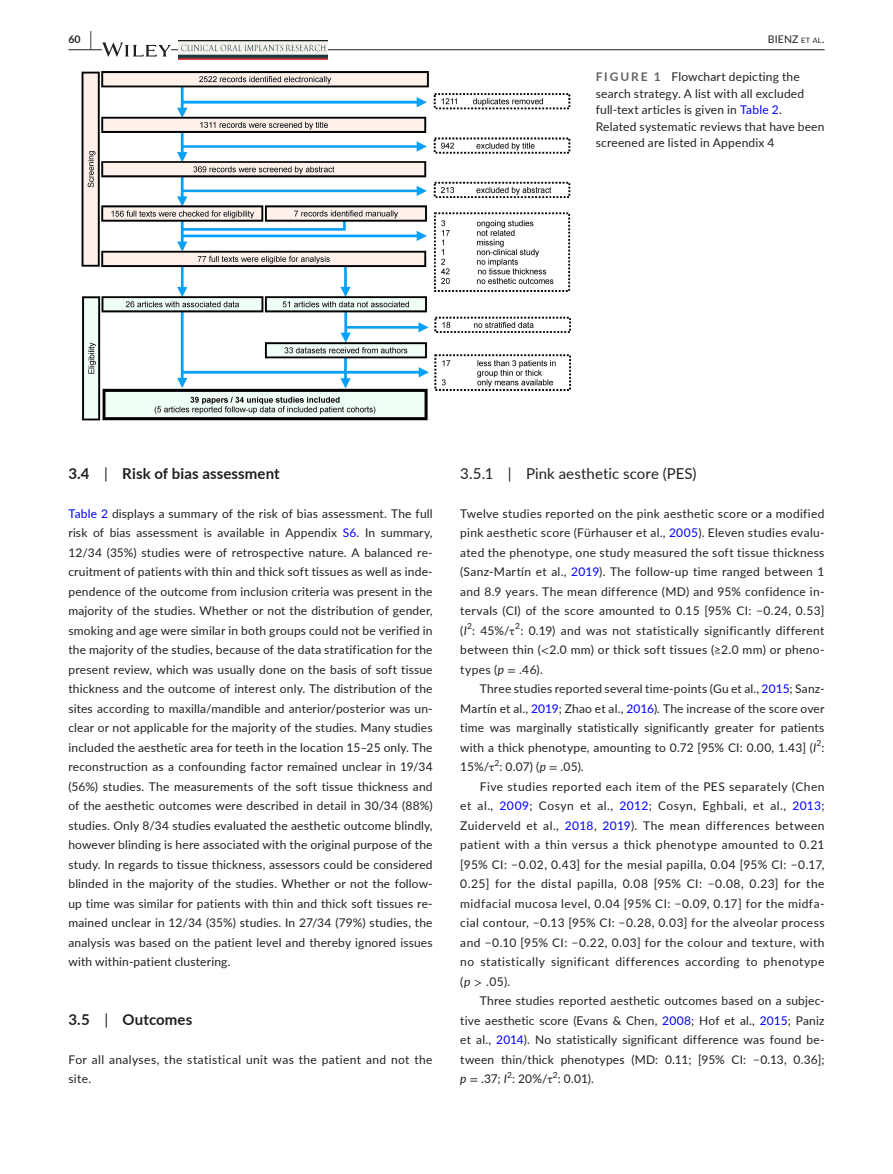
<style>
.page{position:relative;width:893px;height:1174px;background:#fff}
.page>*{position:absolute;margin:0;border:0;box-sizing:border-box;transform-origin:0 0}
.t1{font:700 15px "Lato";letter-spacing:.005em;color:#231f20}
.t2{font:15px "Lato";letter-spacing:.005em;color:#231f20}
.t3{font:12px/19.5px "Lato";letter-spacing:.02em;color:#231f20;text-align:justify}
.t4{font:10.5px "Lato";letter-spacing:.015em;color:#231f20}
.t5{font:700 10.5px "Lato";color:#231f20}
.t6{font:8.4px "Lato";color:#231f20}
.s1{font-size:19.5px}
.s2{font-size:7.35px}
.s3{font-weight:700;color:#636366}
.s4{color:#00f}
.s5{font-weight:400}
.s6{font-style:italic}
.s7{font-family:"STIX"}
</style>
<div class="page">
<hr style="left:68px;top:49px;width:756px;height:1px;background:#231f20">
<svg style="left:102px;top:42px;width:69px;height:15px"></svg>
<img style="left:178px;top:40px;width:149px;height:19px">
<img style="left:81px;top:72px;width:489px;height:348px">
<p class="t5" style="left:68px;top:31px;width:25px">60 <span class="s1">|</span></p>
<p class="t4" style="left:768px;top:31px;width:58px">BIENZ <span class="s2">et al</span>.</p>
<p class="t3" style="left:596px;top:68px;width:230px;line-height:16.5px;text-align:left"><span class="s3">FIGURE 1</span> Flowchart depicting the search strategy. A list with all excluded full-text articles is given in <span class="s4">Table 2</span>.<br>Related systematic reviews that have been screened are listed in Appendix 4</p>
<p class="t1" style="left:68px;top:462px;width:213px">3.4 <span class="s5">|</span> Risk of bias assessment</p>
<p class="t3" style="left:68px;top:503px;width:366px"><span class="s4">Table 2</span> displays a summary of the risk of bias assessment. The full risk of bias assessment is available in Appendix <span class="s4">S6</span>. In summary, 12/34 (35%) studies were of retrospective nature. A balanced re&shy;cruitment of patients with thin and thick soft tissues as well as inde&shy;pendence of the outcome from inclusion criteria was present in the majority of the studies. Whether or not the distribution of gender, smoking and age were similar in both groups could not be verified in the majority of the studies, because of the data stratification for the present review, which was usually done on the basis of soft tissue thickness and the outcome of interest only. The distribution of the sites according to maxilla/mandible and anterior/posterior was un&shy;clear or not applicable for the majority of the studies. Many studies included the aesthetic area for teeth in the location 15–25 only. The reconstruction as a confounding factor remained unclear in 19/34 (56%) studies. The measurements of the soft tissue thickness and of the aesthetic outcomes were described in detail in 30/34 (88%) studies. Only 8/34 studies evaluated the aesthetic outcome blindly, however blinding is here associated with the original purpose of the study. In regards to tissue thickness, assessors could be considered blinded in the majority of the studies. Whether or not the follow&shy;up time was similar for patients with thin and thick soft tissues re&shy;mained unclear in 12/34 (35%) studies. In 27/34 (79%) studies, the analysis was based on the patient level and thereby ignored issues with within-patient clustering.</p>
<p class="t1" style="left:68px;top:1008px;width:125px">3.5 <span class="s5">|</span> Outcomes</p>
<p class="t3" style="left:68px;top:1049px;width:366px">For all analyses, the statistical unit was the patient and not the site.</p>
<p class="t2" style="left:460px;top:462px;width:238px">3.5.1 | Pink aesthetic score (PES)</p>
<p class="t3" style="left:460px;top:503px;width:366px">Twelve studies reported on the pink aesthetic score or a modified pink aesthetic score (Fürhauser et al., <span class="s4">2005</span>). Eleven studies evalu&shy;ated the phenotype, one study measured the soft tissue thickness (Sanz-Martín et al., <span class="s4">2019</span>). The follow-up time ranged between 1 and 8.9 years. The mean difference (MD) and 95% confidence in&shy;tervals (CI) of the score amounted to 0.15 [95% CI: −0.24, 0.53] (<span class="s6">I</span> : 45%/<span class="s7">τ</span> : 0.19) and was not statistically significantly different</p>
<p class="t6" style="left:467px;top:620px;width:6px">2</p>
<p class="t6" style="left:515px;top:620px;width:6px">2</p>
<p class="t3" style="left:460px;top:639px;width:366px">between thin (<span class="s7">&lt;</span>2.0 mm) or thick soft tissues (≥2.0 mm) or pheno&shy;types (<span class="s6">p</span> <span class="s7">=</span> .46).</p>
<p class="t3" style="left:460px;top:678px;width:366px;text-indent:20px">Three studies reported several time-points (Gu et al., <span class="s4">2015</span>; Sanz-Martín et al., <span class="s4">2019</span>; Zhao et al., <span class="s4">2016</span>). The increase of the score over time was marginally statistically significantly greater for patients with a thick phenotype, amounting to 0.72 [95% CI: 0.00, 1.43] (<span class="s6">I</span> :</p>
<p class="t6" style="left:816px;top:737px;width:6px">2</p>
<p class="t6" style="left:495px;top:757px;width:6px">2</p>
<p class="t3" style="left:460px;top:776px;width:366px;text-indent:20px">Five studies reported each item of the PES separately (Chen et al., <span class="s4">2009</span>; Cosyn et al., <span class="s4">2012</span>; Cosyn, Eghbali, et al., <span class="s4">2013</span>; Zuiderveld et al., <span class="s4">2018</span>, <span class="s4">2019</span>). The mean differences between patient with a thin versus a thick phenotype amounted to 0.21 [95% CI: −0.02, 0.43] for the mesial papilla, 0.04 [95% CI: −0.17, 0.25] for the distal papilla, 0.08 [95% CI: −0.08, 0.23] for the midfacial mucosa level, 0.04 [95% CI: −0.09, 0.17] for the midfa&shy;cial contour, −0.13 [95% CI: −0.28, 0.03] for the alveolar process and −0.10 [95% CI: −0.22, 0.03] for the colour and texture, with no statistically significant differences according to phenotype (<span class="s6">p</span> <span class="s7">&gt;</span> .05).</p>
<p class="t3" style="left:460px;top:990px;width:366px;text-indent:20px">Three studies reported aesthetic outcomes based on a subjec&shy;tive aesthetic score (Evans &amp; Chen, <span class="s4">2008</span>; Hof et al., <span class="s4">2015</span>; Paniz et al., <span class="s4">2014</span>). No statistically significant difference was found be&shy;tween thin/thick phenotypes (MD: 0.11; [95% CI: −0.13, 0.36]; <span class="s6">p</span> <span class="s7">=</span> .37; <span class="s6">I</span><sup>2</sup>: 20%/<span class="s7">τ</span><sup>2</sup>: 0.01).</p>
<p class="t3" style="left:460px;top:756px;width:125px">15%/<span class="s7">τ</span> : 0.07) (<span class="s6">p</span> <span class="s7">=</span> .05).</p>
</div>
